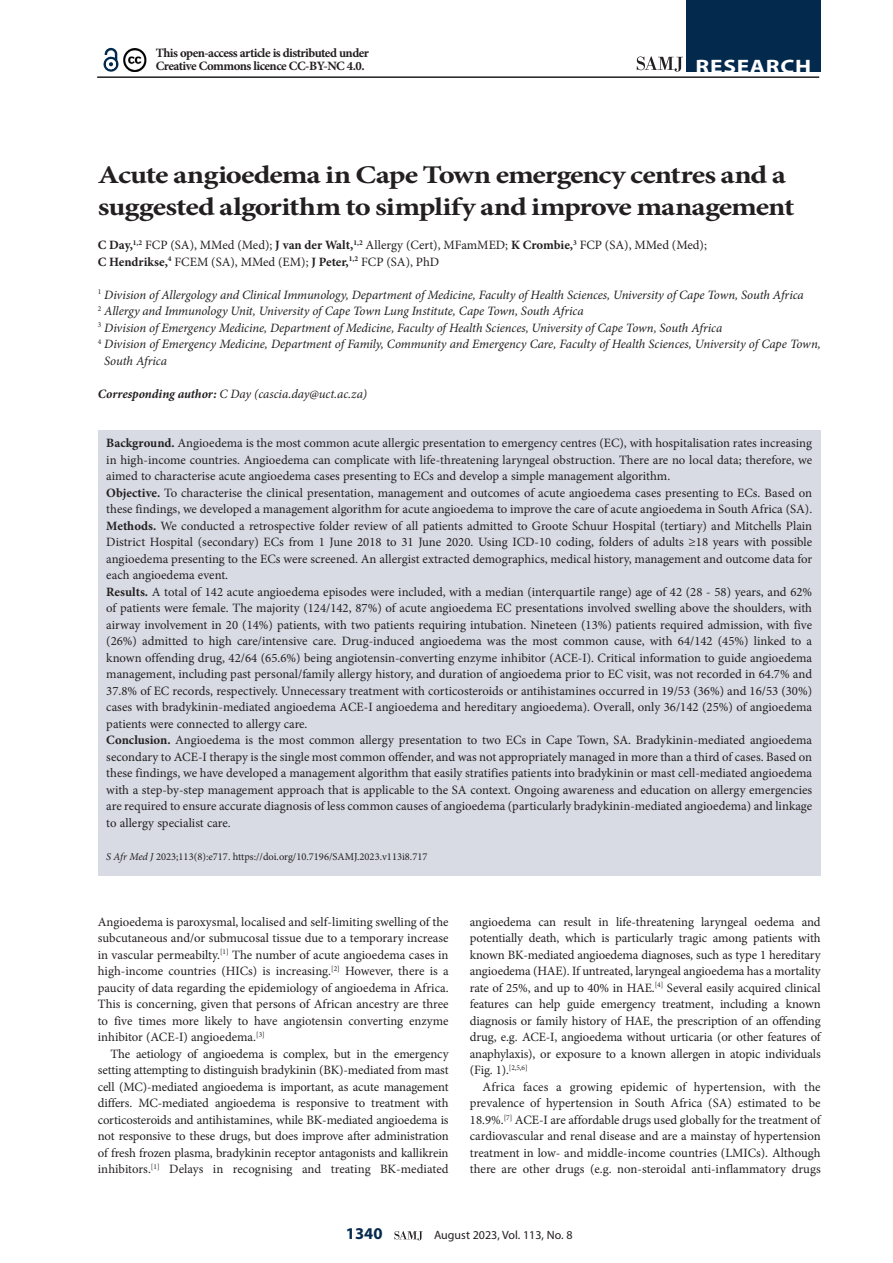
<style>
.page{position:relative;width:893px;height:1263px;background:#fff}
.page>*{position:absolute;margin:0;border:0;box-sizing:border-box;transform-origin:0 0}
.A_HEAD{font:700 25.5px/31.5px "Minion Pro";letter-spacing:-.035em;color:#231f20;scale:1.2 1}
.t1{font:700 19.5px "Myriad Pro";letter-spacing:.03em;color:#fff;scale:1.2 1}
.t2{font:700 16.5px "Myriad Pro";color:#03294d}
.BODY_TEXT_1ST_PARAGR{font:12.75px/16.5px "Minion Pro";color:#231f20;text-align:justify}
.BODY_TEXT_INDENT{font:12.75px/16.5px "Minion Pro";letter-spacing:-.005em;color:#231f20;text-align:justify}
.AUTHORS_DETAILS{font:italic 12.75px/16.5px "Minion Pro";letter-spacing:-.005em;color:#231f20}
.AUTHORS_NAME{font:12.75px/16.5px "Minion Pro";color:#231f20}
.BODY_TEXT_1ST_PARAGR-2{font:700 12.75px/13.5px "Minion Pro";letter-spacing:-.04em;color:#231f20}
.CORRESPONDING_AUTHOR{font:italic 12.75px "Minion Pro";letter-spacing:-.005em;color:#231f20}
.t3{font:12px "Myriad Pro";color:#231f20}
.CITELINE{font:10.5px "Minion Pro";color:#231f20}
.s1{font-weight:700}
.s2{font-style:italic}
</style>
<div class="page">
<svg style="left:394px;top:1231px;width:29px;height:9px"></svg>
<hr style="left:97px;top:76px;width:722px;height:2px;background:#231f20">
<div style="left:686px;top:0;width:135px;height:72px;background:#03294d"></div>
<svg style="left:637px;top:57px;width:46px;height:15px"></svg>
<svg style="left:103px;top:47px;width:16px;height:25px"></svg>
<img style="left:123px;top:48px;width:24px;height:23px">
<div style="left:98px;top:431px;width:723px;height:445px;background:#d8dbe4"></div>
<p class="BODY_TEXT_1ST_PARAGR-2" style="left:156px;top:46px;width:215px">This open-access article is distributed under<br>Creative Commons licence CC-BY-NC 4.0.</p>
<h2 class="t1" style="left:696px;top:54px;width:98px">RESEARCH</h2>
<h1 class="A_HEAD" style="left:98px;top:159px;width:582px">Acute angioedema in Cape Town emergency centres and a suggested algorithm to simplify and improve management</h1>
<p class="AUTHORS_NAME" style="left:98px;top:237px;width:611px"><span class="s1">C Day,</span><sup>1,2</sup> FCP (SA), MMed (Med); <span class="s1">J van der Walt,</span><sup>1,2</sup> Allergy (Cert), MFamMED; <span class="s1">K Crombie,</span><sup>3</sup> FCP (SA), MMed (Med);<br><span class="s1">C Hendrikse,</span><sup>4</sup> FCEM (SA), MMed (EM); <span class="s1">J Peter,</span><sup>1,2</sup> FCP (SA), PhD</p>
<p class="AUTHORS_DETAILS" style="left:98px;top:286px;width:708px"><sup>1</sup> Division of Allergology and Clinical Immunology, Department of Medicine, Faculty of Health Sciences, University of Cape Town, South Africa</p>
<p class="AUTHORS_DETAILS" style="left:98px;top:303px;width:487px"><sup>2</sup> Allergy and Immunology Unit, University of Cape Town Lung Institute, Cape Town, South Africa</p>
<p class="AUTHORS_DETAILS" style="left:98px;top:319px;width:626px"><sup>3</sup> Division of Emergency Medicine, Department of Medicine, Faculty of Health Sciences, University of Cape Town, South Africa</p>
<p class="AUTHORS_DETAILS" style="left:104px;top:336px;width:718px;text-indent:-6px"><sup>4</sup> Division of Emergency Medicine, Department of Family, Community and Emergency Care, Faculty of Health Sciences, University of Cape Town,<br>South Africa</p>
<p class="CORRESPONDING_AUTHOR" style="left:98px;top:385px;width:271px"><span class="s1">Corresponding author:</span> C Day (cascia.day@uct.ac.za)</p>
<p class="BODY_TEXT_1ST_PARAGR" style="left:106px;top:435px;width:707px"><span class="s1">Background.</span> Angioedema is the most common acute allergic presentation to emergency centres (EC), with hospitalisation rates increasing in high-income countries. Angioedema can complicate with life-threatening laryngeal obstruction. There are no local data; therefore, we aimed to characterise acute angioedema cases presenting to ECs and develop a simple management algorithm.</p>
<p class="BODY_TEXT_1ST_PARAGR" style="left:106px;top:484px;width:707px"><span class="s1">Objective.</span> To characterise the clinical presentation, management and outcomes of acute angioedema cases presenting to ECs. Based on these findings, we developed a management algorithm for acute angioedema to improve the care of acute angioedema in South Africa (SA).</p>
<p class="BODY_TEXT_1ST_PARAGR" style="left:106px;top:517px;width:707px"><span class="s1">Methods.</span> We conducted a retrospective folder review of all patients admitted to Groote Schuur Hospital (tertiary) and Mitchells Plain District Hospital (secondary) ECs from 1 June 2018 to 31 June 2020. Using ICD-10 coding, folders of adults ≥18 years with possible angioedema presenting to the ECs were screened. An allergist extracted demographics, medical history, management and outcome data for each angioedema event.</p>
<p class="BODY_TEXT_1ST_PARAGR" style="left:106px;top:583px;width:707px"><span class="s1">Results.</span> A total of 142 acute angioedema episodes were included, with a median (interquartile range) age of 42 (28 - 58) years, and 62% of patients were female. The majority (124/142, 87%) of acute angioedema EC presentations involved swelling above the shoulders, with airway involvement in 20 (14%) patients, with two patients requiring intubation. Nineteen (13%) patients required admission, with five (26%) admitted to high care/intensive care. Drug-induced angioedema was the most common cause, with 64/142 (45%) linked to a known offending drug, 42/64 (65.6%) being angiotensin-converting enzyme inhibitor (ACE-I). Critical information to guide angioedema management, including past personal/family allergy history, and duration of angioedema prior to EC visit, was not recorded in 64.7% and 37.8% of EC records, respectively. Unnecessary treatment with corticosteroids or antihistamines occurred in 19/53 (36%) and 16/53 (30%) cases with bradykinin-mediated angioedema ACE-I angioedema and hereditary angioedema). Overall, only 36/142 (25%) of angioedema patients were connected to allergy care.</p>
<p class="BODY_TEXT_1ST_PARAGR" style="left:106px;top:732px;width:707px"><span class="s1">Conclusion.</span> Angioedema is the most common allergy presentation to two ECs in Cape Town, SA. Bradykinin-mediated angioedema secondary to ACE-I therapy is the single most common offender, and was not appropriately managed in more than a third of cases. Based on these findings, we have developed a management algorithm that easily stratifies patients into bradykinin or mast cell-mediated angioedema with a step-by-step management approach that is applicable to the SA context. Ongoing awareness and education on allergy emergencies are required to ensure accurate diagnosis of less common causes of angioedema (particularly bradykinin-mediated angioedema) and linkage to allergy specialist care.</p>
<p class="CITELINE" style="left:106px;top:849px;width:323px"><span class="s2">S Afr Med J</span> 2023;113(8):e717. https://doi.org/10.7196/SAMJ.2023.v113i8.717</p>
<p class="BODY_TEXT_1ST_PARAGR" style="left:98px;top:913px;width:352px">Angioedema is paroxysmal, localised and self-limiting swelling of the subcutaneous and/or submucosal tissue due to a temporary increase in vascular permeabilty.<sup>[1]</sup> The number of acute angioedema cases in high-income countries (HICs) is increasing.<sup>[2]</sup> However, there is a paucity of data regarding the epidemiology of angioedema in Africa.<br>This is concerning, given that persons of African ancestry are three to five times more likely to have angiotensin converting enzyme inhibitor (ACE-I) angioedema.<sup>[3]</sup></p>
<p class="BODY_TEXT_INDENT" style="left:98px;top:1045px;width:352px;text-indent:13px">The aetiology of angioedema is complex, but in the emergency setting attempting to distinguish bradykinin (BK)-mediated from mast cell (MC)-mediated angioedema is important, as acute management differs. MC-mediated angioedema is responsive to treatment with corticosteroids and antihistamines, while BK-mediated angioedema is not responsive to these drugs, but does improve after administration of fresh frozen plasma, bradykinin receptor antagonists and kallikrein inhibitors.<sup>[1]</sup> Delays in recognising and treating BK-mediated</p>
<p class="BODY_TEXT_INDENT" style="left:470px;top:913px;width:352px">angioedema can result in life-threatening laryngeal oedema and potentially death, which is particularly tragic among patients with known BK-mediated angioedema diagnoses, such as type 1 hereditary angioedema (HAE). If untreated, laryngeal angioedema has a mortality rate of 25%, and up to 40% in HAE.<sup>[4]</sup> Several easily acquired clinical features can help guide emergency treatment, including a known diagnosis or family history of HAE, the prescription of an offending drug, e.g. ACE-I, angioedema without urticaria (or other features of anaphylaxis), or exposure to a known allergen in atopic individuals (Fig. 1).<sup>[2,5,6]</sup></p>
<p class="BODY_TEXT_INDENT" style="left:470px;top:1078px;width:352px;text-indent:13px">Africa faces a growing epidemic of hypertension, with the prevalence of hypertension in South Africa (SA) estimated to be 18.9%.<sup>[7]</sup> ACE-I are affordable drugs used globally for the treatment of cardiovascular and renal disease and are a mainstay of hypertension treatment in low- and middle-income countries (LMICs). Although there are other drugs (e.g. non-steroidal anti-inflammatory drugs</p>
<p class="t2" style="left:346px;top:1223px;width:38px">1340</p>
<p class="t3" style="left:434px;top:1228px;width:140px">August 2023, Vol. 113, No. 8</p>
</div>
